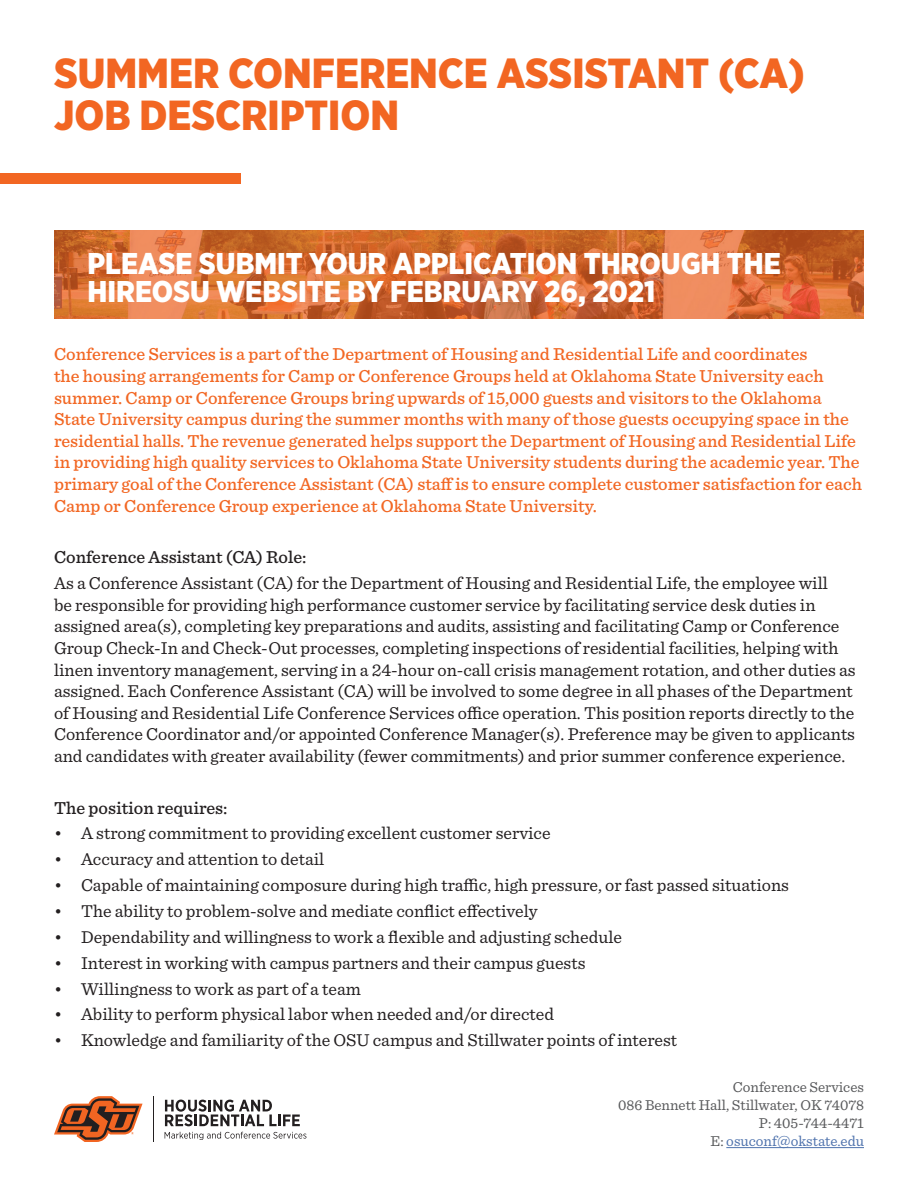
<style>
.page{position:relative;width:918px;height:1188px;background:#fff}
.page>*{position:absolute;margin:0;border:0;box-sizing:border-box;transform-origin:0 0}
.t1{font:900 42px/42px "Gotham Narrow";color:#f26622}
.t2{font:900 30px/28.5px "Gotham Narrow";color:#fff}
.t3{font:18px/21.6px "Sentinel";color:#231f20}
.t4{font:500 18px/21.6px "Sentinel";color:#f26723}
.t5{font:500 18px "Sentinel";color:#231f20}
.t6{font:15px/18px "Sentinel";color:#58595b;text-align:right}
.s1{color:#4f73ad}
</style>
<div class="page">
<hr style="left:153px;top:1096px;width:1px;height:46px;background:#231f20">
<svg style="left:54px;top:1096px;width:89px;height:46px"></svg>
<svg style="left:165px;top:1100px;width:135px;height:26px"></svg>
<svg style="left:165px;top:1132px;width:141px;height:8px"></svg>
<div style="left:0;top:174px;width:241px;height:10px;background:#f26622"></div>
<svg style="left:54px;top:231px;width:810px;height:88px;background:#d46d37"></svg>
<hr style="left:726px;top:1147px;width:138px;height:1px;background:#4f73ad">
<h1 class="t1" style="left:54px;top:51px;width:752px">SUMMER CONFERENCE ASSISTANT (CA)<br>JOB DESCRIPTION</h1>
<h2 class="t2" style="left:88px;top:248px;width:695px">PLEASE SUBMIT YOUR APPLICATION THROUGH THE<br>HIREOSU WEBSITE BY FEBRUARY 26, 2021</h2>
<p class="t4" style="left:54px;top:343px;width:810px">Conference Services is a part of the Department of Housing and Residential Life and coordinates<br>the housing arrangements for Camp or Conference Groups held at Oklahoma State University each summer. Camp or Conference Groups bring upwards of 15,000 guests and visitors to the Oklahoma State University campus during the summer months with many of those guests occupying space in the residential halls. The revenue generated helps support the Department of Housing and Residential Life in providing high quality services to Oklahoma State University students during the academic year. The primary goal of the Conference Assistant (CA) staff is to ensure complete customer satisfaction for each Camp or Conference Group experience at Oklahoma State University.</p>
<p class="t5" style="left:54px;top:544px;width:254px">Conference Assistant (CA) Role:</p>
<p class="t3" style="left:54px;top:571px;width:803px">As a Conference Assistant (CA) for the Department of Housing and Residential Life, the employee will<br>be responsible for providing high performance customer service by facilitating service desk duties in assigned area(s), completing key preparations and audits, assisting and facilitating Camp or Conference Group Check-In and Check-Out processes, completing inspections of residential facilities, helping with linen inventory management, serving in a 24-hour on-call crisis management rotation, and other duties as assigned. Each Conference Assistant (CA) will be involved to some degree in all phases of the Department of Housing and Residential Life Conference Services office operation. This position reports directly to the Conference Coordinator and/or appointed Conference Manager(s). Preference may be given to applicants and candidates with greater availability (fewer commitments) and prior summer conference experience.</p>
<p class="t5" style="left:54px;top:794px;width:175px">The position requires:</p>
<p class="t3" style="left:54px;top:822px;width:498px">• A strong commitment to providing excellent customer service</p>
<p class="t3" style="left:54px;top:847px;width:272px">• Accuracy and attention to detail</p>
<p class="t3" style="left:54px;top:873px;width:737px">• Capable of maintaining composure during high traffic, high pressure, or fast passed situations</p>
<p class="t3" style="left:54px;top:899px;width:485px">• The ability to problem-solve and mediate conflict effectively</p>
<p class="t3" style="left:54px;top:925px;width:570px">• Dependability and willingness to work a flexible and adjusting schedule</p>
<p class="t3" style="left:54px;top:951px;width:533px">• Interest in working with campus partners and their campus guests</p>
<p class="t3" style="left:54px;top:977px;width:308px">• Willingness to work as part of a team</p>
<p class="t3" style="left:54px;top:1002px;width:501px">• Ability to perform physical labor when needed and/or directed</p>
<p class="t3" style="left:54px;top:1028px;width:625px">• Knowledge and familiarity of the OSU campus and Stillwater points of interest</p>
<p class="t6" style="left:618px;top:1077px;width:247px">Conference Services<br>086 Bennett Hall, Stillwater, OK 74078<br>P: 405-744-4471<br>E: <span class="s1">osuconf@okstate.edu</span></p>
</div>
